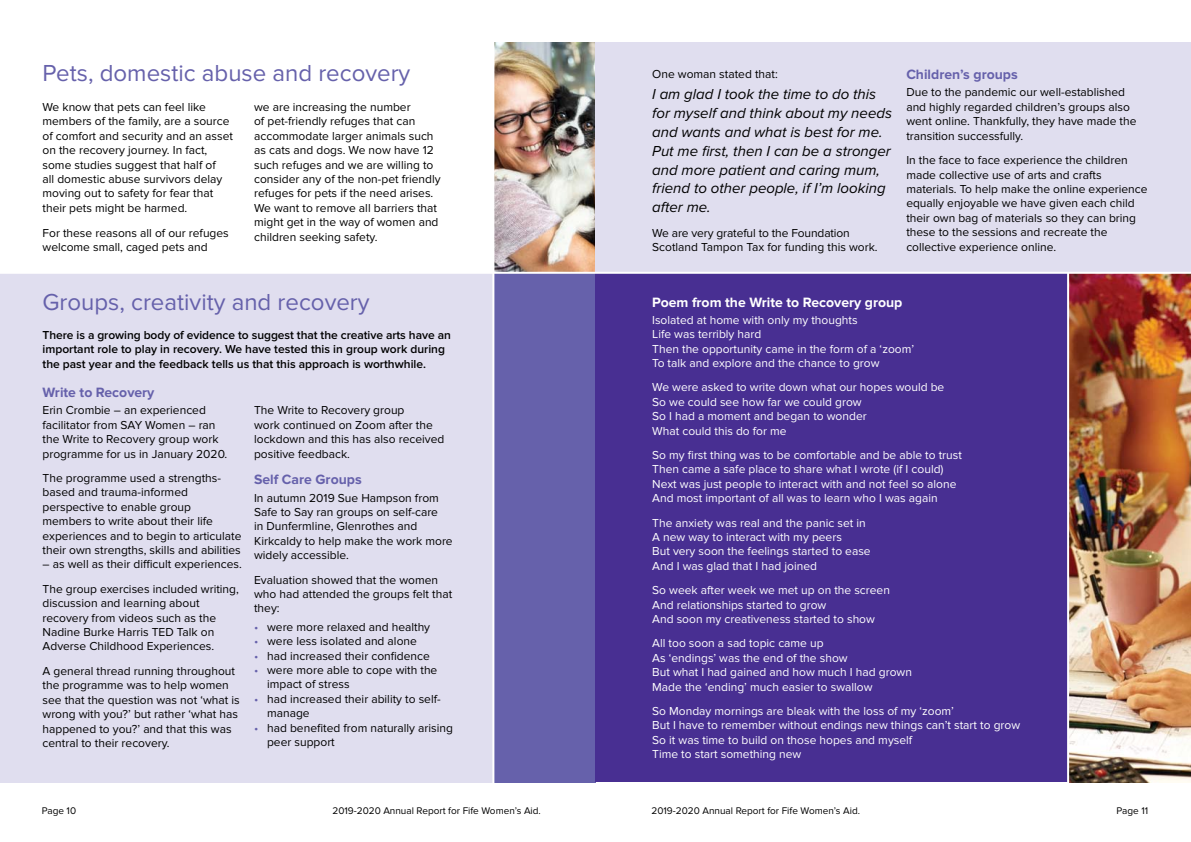
<style>
.page{position:relative;width:1191px;height:842px;background:#fff}
.page>*{position:absolute;margin:0;border:0;box-sizing:border-box;transform-origin:0 0}
.t1{font:24px "Proxima Nova";color:#6661ab}
.t2{font:italic 15px/18.8px "Proxima Nova";color:#000}
.t3{font:700 14px "Proxima Nova";color:#6661ab}
.t4{font:700 14px "Proxima Nova";color:#fff}
.t5{font:12px/14.4px "Proxima Nova";color:#000}
.t6{font:12px/14.4px "Proxima Nova";color:#fff}
.t7{font:600 12px/14.4px "Proxima Nova";color:#000}
.t8{font:10px "Proxima Nova";color:#000}
.s1{color:#6661ab}
</style>
<div class="page">
<img style="left:494px;top:43px;width:101px;height:229px">
<img style="left:1069px;top:274px;width:122px;height:508px">
<div style="left:595px;top:43px;width:596px;height:230px;background:#e0deef"></div>
<div style="left:0;top:273px;width:493px;height:509px;background:#e0deef"></div>
<div style="left:493px;top:273px;width:102px;height:509px;background:#6661ab"></div>
<div style="left:595px;top:273px;width:473px;height:509px;background:#482f92"></div>
<hr style="left:0;top:272px;width:1191px;height:2px;background:#fff">
<hr style="left:492px;top:37px;width:2px;height:752px;background:#fff">
<hr style="left:1067px;top:273px;width:2px;height:518px;background:#fff">
<h1 class="t1" style="left:43px;top:60px;width:369px">Pets, domestic abuse and recovery</h1>
<p class="t5" style="left:254px;top:100px;width:188px">we are increasing the number<br>of pet-friendly refuges that can accommodate larger animals such as cats and dogs. We now have 12 such refuges and we are willing to consider any of the non-pet friendly refuges for pets if the need arises.<br>We want to remove all barriers that might get in the way of women and children seeking safety.</p>
<p class="t5" style="left:43px;top:100px;width:192px">We know that pets can feel like members of the family, are a source of comfort and security and an asset on the recovery journey. In fact, some studies suggest that half of<br>all domestic abuse survivors delay moving out to safety for fear that their pets might be harmed.</p>
<p class="t5" style="left:43px;top:226px;width:188px">For these reasons all of our refuges welcome small, caged pets and</p>
<h1 class="t1" style="left:43px;top:288px;width:329px">Groups, creativity and recovery</h1>
<p class="t7" style="left:43px;top:328px;width:410px">There is a growing body of evidence to suggest that the creative arts have an important role to play in recovery. We have tested this in group work during the past year and the feedback tells us that this approach is worthwhile.</p>
<p class="t3" style="left:43px;top:384px;width:113px">Write to Recovery</p>
<p class="t5" style="left:43px;top:403px;width:186px">Erin Crombie – an experienced facilitator from SAY Women – ran the Write to Recovery group work programme for us in January 2020.</p>
<p class="t5" style="left:43px;top:471px;width:200px">The programme used a strengths&shy;based and trauma-informed perspective to enable group members to write about their life experiences and to begin to articulate their own strengths, skills and abilities</p>
<p class="t5" style="left:43px;top:552px;width:201px;line-height:24.4px">– as well as their difficult experiences.<br>The group exercises included writing,</p>
<p class="t5" style="left:43px;top:596px;width:175px">discussion and learning about recovery from videos such as the<br>Nadine Burke Harris TED Talk on<br>Adverse Childhood Experiences.</p>
<p class="t5" style="left:43px;top:664px;width:199px">A general thread running throughout the programme was to help women see that the question was not ‘what is wrong with you?’ but rather ‘what has happened to you?’ and that this was central to their recovery.</p>
<p class="t5" style="left:254px;top:403px;width:192px">The Write to Recovery group<br>work continued on Zoom after the lockdown and this has also received positive feedback.</p>
<p class="t3" style="left:254px;top:472px;width:109px">Self Care Groups</p>
<p class="t5" style="left:254px;top:491px;width:200px">In autumn 2019 Sue Hampson from<br>Safe to Say ran groups on self-care<br>in Dunfermline, Glenrothes and<br>Kirkcaldy to help make the work more widely accessible.</p>
<p class="t5" style="left:254px;top:573px;width:200px">Evaluation showed that the women who had attended the groups felt that they:</p>
<p class="t5" style="left:254px;top:620px;width:177px"><span class="s1">•</span> were more relaxed and healthy</p>
<p class="t5" style="left:254px;top:634px;width:164px"><span class="s1">•</span> were less isolated and alone</p>
<p class="t5" style="left:254px;top:649px;width:177px"><span class="s1">•</span> had increased their confidence</p>
<p class="t5" style="left:267px;top:663px;width:172px;text-indent:-13px"><span class="s1">•</span> were more able to cope with the impact of stress</p>
<p class="t5" style="left:267px;top:692px;width:175px;text-indent:-13px"><span class="s1">•</span> had increased their ability to self&shy;manage</p>
<p class="t5" style="left:267px;top:721px;width:187px;text-indent:-13px"><span class="s1">•</span> had benefited from naturally arising peer support</p>
<p class="t5" style="left:652px;top:67px;width:127px">One woman stated that:</p>
<p class="t2" style="left:652px;top:85px;width:241px">I am glad I took the time to do this for myself and think about my needs and wants and what is best for me.<br>Put me first, then I can be a stronger and more patient and caring mum, friend to other people, if I’m looking after me.</p>
<p class="t5" style="left:652px;top:225px;width:227px">We are very grateful to the Foundation<br>Scotland Tampon Tax for funding this work.</p>
<p class="t3" style="left:906px;top:67px;width:113px">Children’s groups</p>
<p class="t5" style="left:906px;top:85px;width:232px">Due to the pandemic our well-established and highly regarded children’s groups also went online. Thankfully, they have made the transition successfully.</p>
<p class="t5" style="left:906px;top:153px;width:243px">In the face to face experience the children made collective use of arts and crafts materials. To help make the online experience equally enjoyable we have given each child their own bag of materials so they can bring these to the sessions and recreate the collective experience online.</p>
<p class="t4" style="left:652px;top:294px;width:252px">Poem from the Write to Recovery group</p>
<p class="t6" style="left:652px;top:313px;width:263px">Isolated at home with only my thoughts<br>Life was terribly hard<br>Then the opportunity came in the form of a ‘zoom’ To talk and explore and the chance to grow</p>
<p class="t6" style="left:652px;top:380px;width:294px">We were asked to write down what our hopes would be So we could see how far we could grow<br>So I had a moment and began to wonder<br>What could this do for me</p>
<p class="t6" style="left:652px;top:448px;width:311px">So my first thing was to be comfortable and be able to trust Then came a safe place to share what I wrote (if I could)<br>Next was just people to interact with and not feel so alone And most important of all was to learn who I was again</p>
<p class="t6" style="left:652px;top:516px;width:220px">The anxiety was real and the panic set in A new way to interact with my peers<br>But very soon the feelings started to ease And I was glad that I had joined</p>
<p class="t6" style="left:652px;top:583px;width:239px">So week after week we met up on the screen<br>And relationships started to grow<br>And soon my creativeness started to show</p>
<p class="t6" style="left:652px;top:636px;width:261px">All too soon a sad topic came up<br>As ‘endings’ was the end of the show<br>But what I had gained and how much I had grown Made the ‘ending’ much easier to swallow</p>
<p class="t6" style="left:652px;top:704px;width:369px">So Monday mornings are bleak with the loss of my ‘zoom’<br>But I have to remember without endings new things can’t start to grow So it was time to build on those hopes and myself<br>Time to start something new</p>
<p class="t8" style="left:42px;top:805px;width:36px">Page 10</p>
<p class="t8" style="left:332px;top:805px;width:210px">2019-2020 Annual Report for Fife Women’s Aid.</p>
<p class="t8" style="left:651px;top:805px;width:210px">2019-2020 Annual Report for Fife Women’s Aid.</p>
<p class="t8" style="left:1116px;top:805px;width:33px">Page 11</p>
</div>
